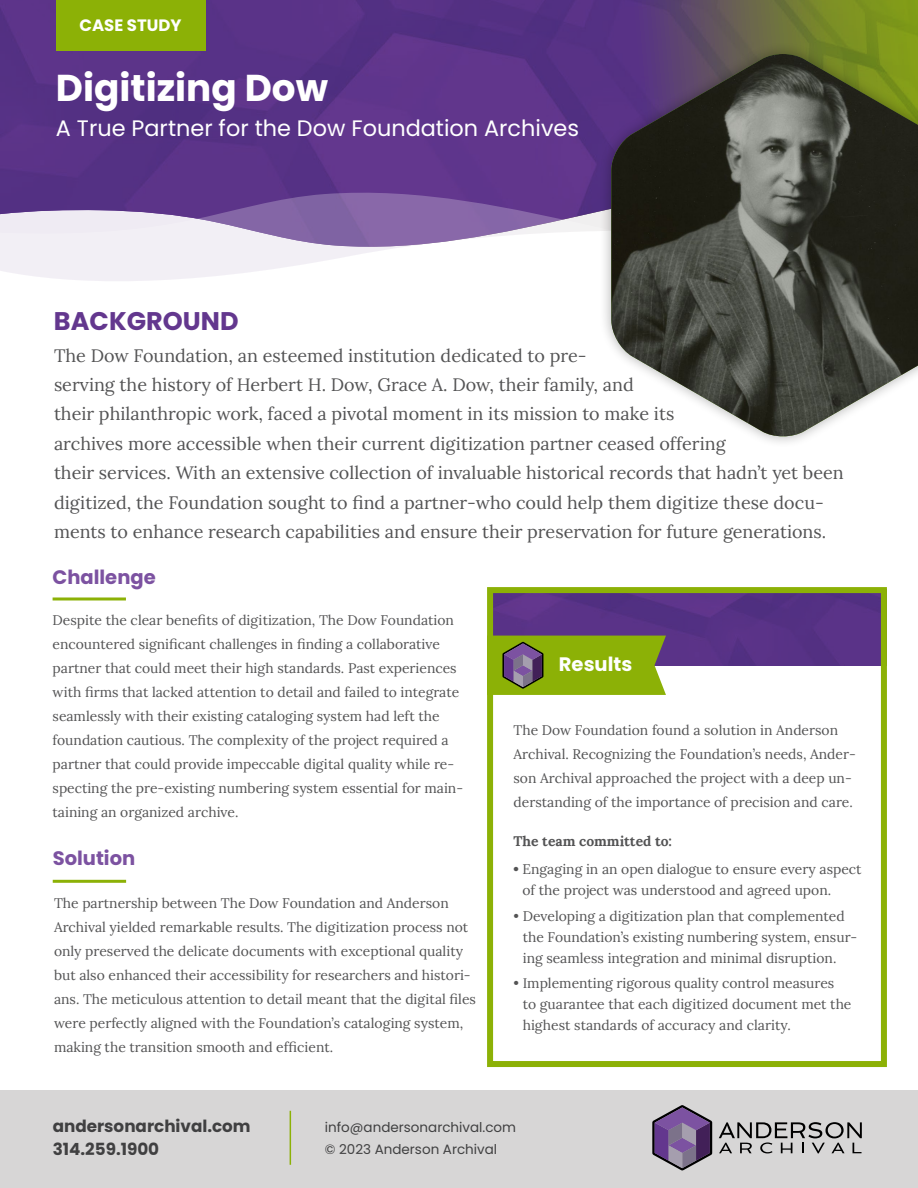
<style>
.page{position:relative;width:918px;height:1188px;background:#fff}
.page>*{position:absolute;margin:0;border:0;box-sizing:border-box;transform-origin:0 0}
.t1{font:700 37.35px "Poppins";color:#fff}
.t2{font:700 25.5px "Poppins";color:#63378e}
.t3{font:22.35px "Poppins";color:#fff}
.t4{font:700 19.5px "Poppins";color:#7c52a1}
.t5{font:700 19.5px "Poppins";color:#fff}
.t6{font:18px/29.4px "Lora";color:#535354}
.t7{font:700 16.8px/22.5px "Poppins";color:#404041}
.t8{font:700 16.5px "Poppins";color:#fff}
.Small_Bullet{font:13.8px/24px "Lora";color:#535354}
.t9{font:700 13.8px "Lora";color:#535354}
.t10{font:13.5px/22.5px "Poppins";color:#404041}
.s1{font-weight:700}
</style>
<div class="page">
<img style="left:0;top:0;width:918px;height:191px">
<svg style="left:0;top:191px;width:599px;height:90px"></svg>
<div style="left:0;top:1091px;width:918px;height:97px;background:#d7d6d6"></div>
<svg style="left:719px;top:1122px;width:143px;height:31px"></svg>
<svg style="left:652px;top:1105px;width:60px;height:65px"></svg>
<hr style="left:290px;top:1111px;width:1px;height:54px;background:#8cb106">
<div style="left:487px;top:587px;width:400px;height:480px;border:6px solid #8cb106"></div>
<svg style="left:487px;top:590px;width:400px;height:105px"></svg>
<div style="left:56px;top:0;width:149px;height:50px;background:#8cb106"></div>
<div style="left:599px;top:42px;width:319px;height:407px;background:#000;opacity:.3"></div>
<img style="left:611px;top:54px;width:307px;height:384px">
<hr style="left:53px;top:880px;width:73px;height:3px;background:#8cb106">
<hr style="left:53px;top:597px;width:73px;height:3px;background:#8cb106">
<p class="t8" style="left:80px;top:15px;width:103px">CASE STUDY</p>
<p class="t1" style="left:56px;top:66px;width:274px">Digitizing Dow</p>
<p class="t3" style="left:56px;top:115px;width:525px">A True Partner for the Dow Foundation Archives</p>
<p class="t2" style="left:54px;top:307px;width:186px">BACKGROUND</p>
<p class="t6" style="left:54px;top:339px;width:791px">The Dow Foundation, an esteemed institution dedicated to pre-<br>serving the history of Herbert H. Dow, Grace A. Dow, their family, and<br>their philanthropic work, faced a pivotal moment in its mission to make its<br>archives more accessible when their current digitization partner ceased offering<br>their services. With an extensive collection of invaluable historical records that hadn’t yet been digitized, the Foundation sought to find a partner-who could help them digitize these docu&shy;ments to enhance research capabilities and ensure their preservation for future generations.</p>
<p class="t4" style="left:53px;top:566px;width:105px">Challenge</p>
<p class="Small_Bullet" style="left:53px;top:607px;width:412px">Despite the clear benefits of digitization, The Dow Foundation encountered significant challenges in finding a collaborative partner that could meet their high standards. Past experiences with firms that lacked attention to detail and failed to integrate seamlessly with their existing cataloging system had left the foundation cautious. The complexity of the project required a partner that could provide impeccable digital quality while re&shy;specting the pre-existing numbering system essential for main&shy;taining an organized archive.</p>
<p class="t4" style="left:53px;top:846px;width:84px">Solution</p>
<p class="Small_Bullet" style="left:54px;top:891px;width:423px">The partnership between The Dow Foundation and Anderson Archival yielded remarkable results. The digitization process not only preserved the delicate documents with exceptional quality but also enhanced their accessibility for researchers and histori&shy;ans. The meticulous attention to detail meant that the digital files were perfectly aligned with the Foundation’s cataloging system, making the transition smooth and efficient.</p>
<h3 class="t5" style="left:559px;top:653px;width:75px">Results</h3>
<p class="Small_Bullet" style="left:514px;top:717px;width:344px">The Dow Foundation found a solution in Anderson Archival. Recognizing the Foundation’s needs, Ander&shy;son Archival approached the project with a deep un&shy;derstanding of the importance of precision and care.</p>
<p class="t9" style="left:514px;top:829px;width:160px">The team committed to:</p>
<p class="Small_Bullet" style="left:523px;top:858px;width:341px;line-height:21px;text-indent:-9px"><span class="s1">•</span> Engaging in an open dialogue to ensure every aspect of the project was understood and agreed upon.</p>
<p class="Small_Bullet" style="left:523px;top:904px;width:336px;line-height:21px;text-indent:-9px">• Developing a digitization plan that complemented the Foundation’s existing numbering system, ensur&shy;ing seamless integration and minimal disruption.</p>
<p class="Small_Bullet" style="left:523px;top:972px;width:330px;line-height:21px;text-indent:-9px">• Implementing rigorous quality control measures<br>to guarantee that each digitized document met the highest standards of accuracy and clarity.</p>
<p class="t7" style="left:53px;top:1115px;width:199px">andersonarchival.com<br>314.259.1900</p>
<p class="t10" style="left:325px;top:1116px;width:193px">info@andersonarchival.com © 2023 Anderson Archival</p>
</div>
